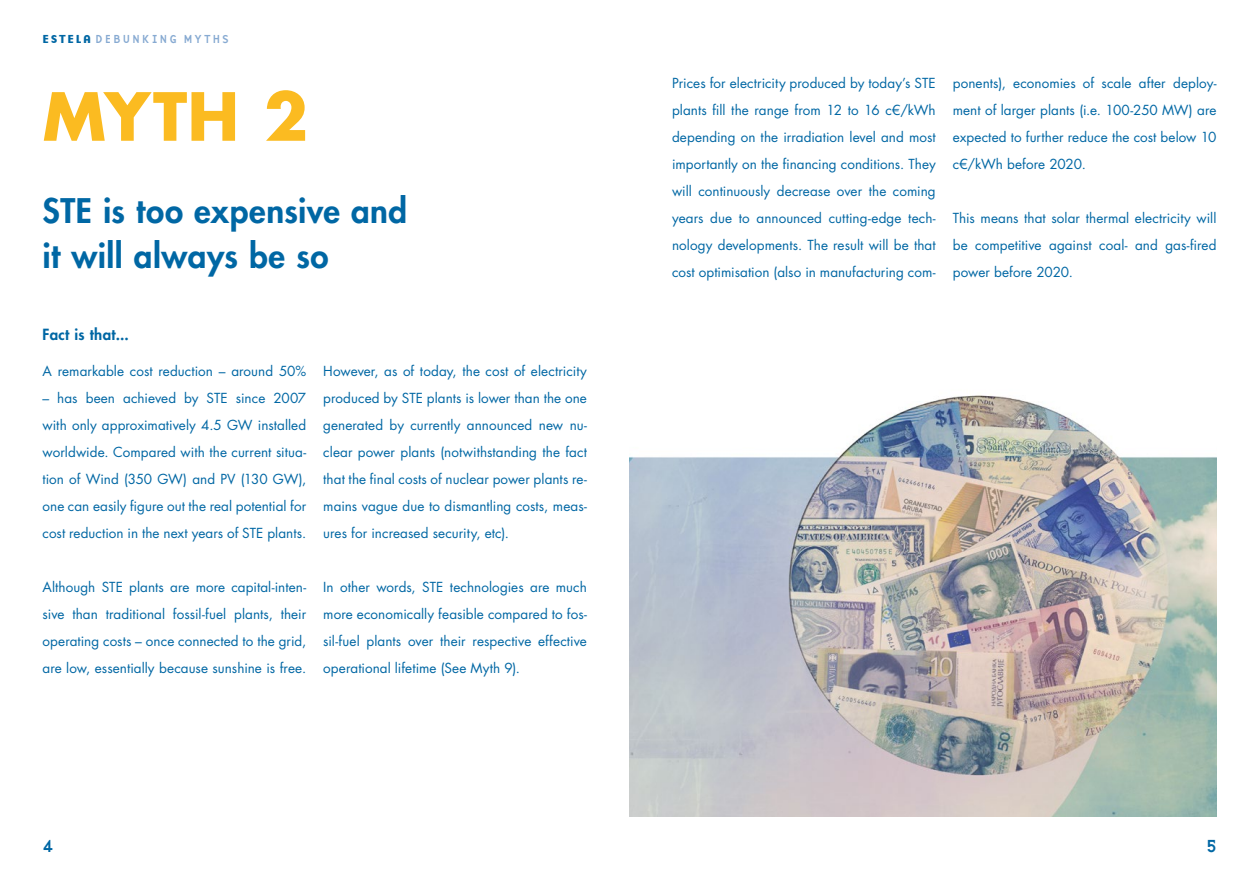
<style>
.page{position:relative;width:1259px;height:893px;background:#fff}
.page>*{position:absolute;margin:0;border:0;box-sizing:border-box;transform-origin:0 0}
.t1{font:700 64.5px "Futura CE";color:#fbbb21}
.t2{font:800 33px/45px "Futura";letter-spacing:.015em;color:#0067a4}
.t3{font:18px "Base Nine";color:#0067a4}
.t4{font:800 15px "Futura";letter-spacing:.025em;color:#0067a4}
.t5{font:13.5px/27px "Futura LT";letter-spacing:.005em;color:#0067a4;text-align:justify}
.t6{font:12px "Base Nine";letter-spacing:.135em;color:#87aad2}
.s1{font-family:"Base Nine B";color:#0067a4}
</style>
<div class="page">
<img style="left:629px;top:395px;width:587px;height:421px">
<p class="t6" style="left:43px;top:30px;width:188px"><span class="s1">ESTELA</span> DEBUNKING MYTHS</p>
<h1 class="t1" style="left:43px;top:69px;width:267px">MYTH 2</h1>
<h2 class="t2" style="left:43px;top:187px;width:366px">STE is too expensive and it will always be so</h2>
<p class="t4" style="left:43px;top:324px;width:88px">Fact is that...</p>
<p class="t5" style="left:43px;top:357px;width:265px">A remarkable cost reduction – around 50%</p>
<p class="t5" style="left:43px;top:384px;width:265px">– has been achieved by STE since 2007 with only approximatively 4.5 GW installed worldwide. Compared with the current situa&shy;tion of Wind (350 GW) and PV (130 GW), one can easily figure out the real potential for cost reduction in the next years of STE plants.</p>
<p class="t5" style="left:43px;top:573px;width:265px">Although STE plants are more capital-inten&shy;sive than traditional fossil-fuel plants, their operating costs – once connected to the grid, are low, essentially because sunshine is free.</p>
<p class="t5" style="left:323px;top:357px;width:265px">However, as of today, the cost of electricity produced by STE plants is lower than the one generated by currently announced new nu&shy;clear power plants (notwithstanding the fact that the final costs of nuclear power plants re&shy;mains vague due to dismantling costs, meas&shy;ures for increased security, etc).</p>
<p class="t5" style="left:323px;top:573px;width:265px">In other words, STE technologies are much more economically feasible compared to fos&shy;sil-fuel plants over their respective effective operational lifetime (See Myth 9).</p>
<p class="t5" style="left:672px;top:69px;width:265px">Prices for electricity produced by today’s STE plants fill the range from 12 to 16 c€/kWh depending on the irradiation level and most importantly on the financing conditions. They will continuously decrease over the coming years due to announced cutting-edge tech&shy;nology developments. The result will be that cost optimisation (also in manufacturing com-</p>
<p class="t5" style="left:952px;top:69px;width:265px">ponents), economies of scale after deploy&shy;ment of larger plants (i.e. 100-250 MW) are expected to further reduce the cost below 10 c€/kWh before 2020.</p>
<p class="t5" style="left:952px;top:204px;width:265px">This means that solar thermal electricity will be competitive against coal- and gas-fired power before 2020.</p>
<h3 class="t3" style="left:43px;top:832px;width:14px">4</h3>
<h3 class="t3" style="left:1205px;top:832px;width:14px">5</h3>
</div>
